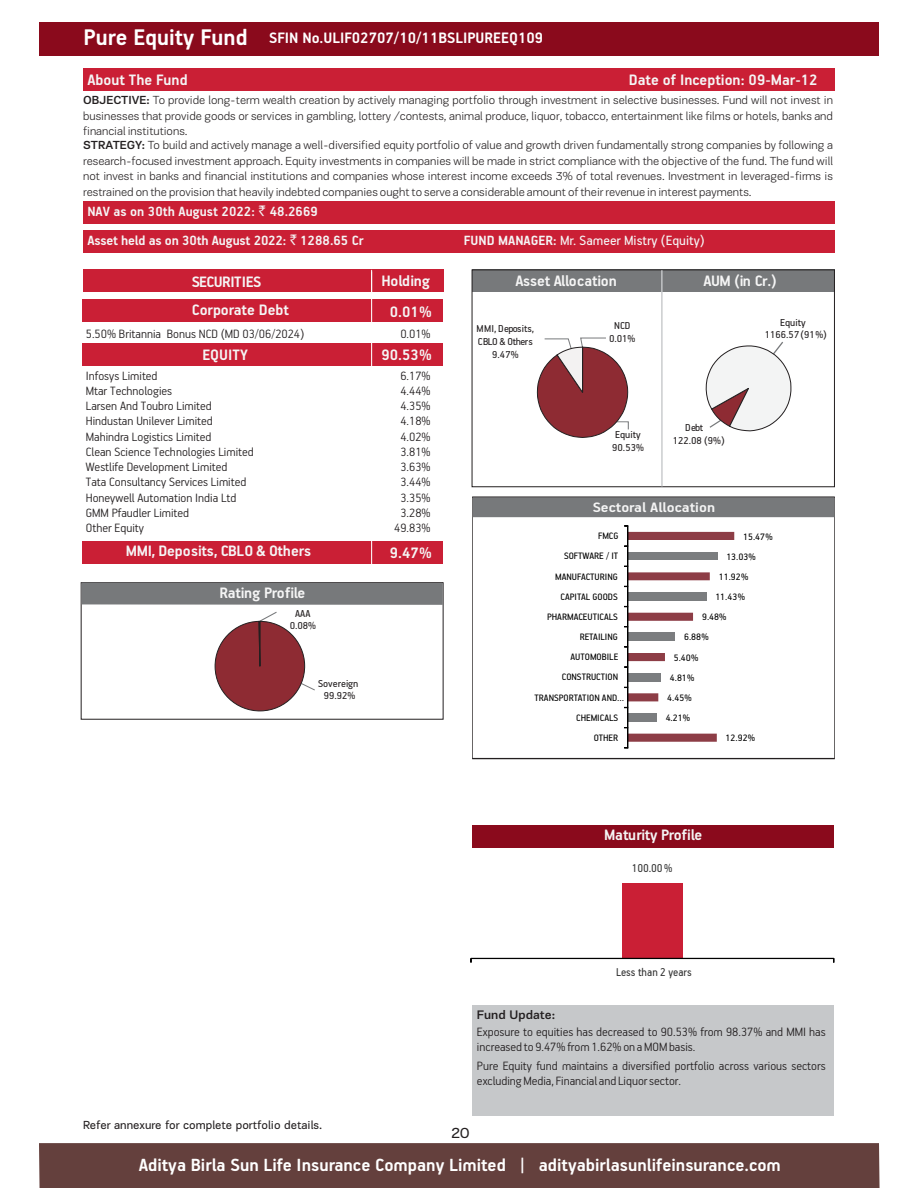
<style>
.page{position:relative;width:918px;height:1188px;background:#fff}
.page>*{position:absolute;margin:0;border:0;box-sizing:border-box;transform-origin:0 0}
.t1{font:700 19.8px "PF Handbook Pro";color:#fff}
.t2{font:700 16.95px "PF Handbook Pro";color:#f5f5f5}
.t3{font:700 16.95px "PF Handbook Pro";letter-spacing:-.02em;color:#f5f5f5}
.t4{font:700 16.95px "PF Handbook Pro";color:#fff}
.t5{font:700 16.95px "PF Handbook Pro";letter-spacing:-.03em;color:#f5f5f5}
.t6{font:15.45px "PF Encore Sans Pro";color:#231f20}
.t7{font:700 15.3px "PF Handbook Pro";color:#f5f5f5;scale:1.11 1}
.t8{font:700 15px/29.4px "PF Handbook Pro";color:#f5f5f5}
.t9{font:15px "PF Handbook Pro";color:#f5f5f5}
.t10{font:300 13.5px/15.3px "PF Handbook Pro";color:#231f20}
.t11{font:12.75px "PF Handbook Pro";color:#333;scale:.93 1}
.t12{font:500 12.75px "PF Encore Sans Pro";color:#231f20}
.t13{font:300 12px/15.1px "PF Encore Sans Pro";color:#231f20}
.t14{font:12px "PF Encore Sans Pro";color:#231f20}
.t15{font:11.25px/12.8px "PF Handbook Pro";color:#231f20}
.t16{font:11.25px/12.8px "PF Handbook Pro";letter-spacing:-.03em;color:#231f20;text-align:center}
.t17{font:10.5px "PF Handbook Pro";color:#000}
.s1{font-size:25.35px}
.s2{font-weight:500}
.s3{font-family:"Rupee";font-weight:400}
.s4{font-weight:700}
</style>
<div class="page">
<div style="left:39px;top:22px;width:840px;height:33px;background:#8a0a1c"></div>
<div style="left:83px;top:270px;width:361px;height:22px;background:#ca1f35"></div>
<div style="left:83px;top:68px;width:751px;height:23px;background:#ca1f35"></div>
<div style="left:83px;top:201px;width:751px;height:22px;background:#ca1f35"></div>
<div style="left:83px;top:230px;width:751px;height:23px;background:#ca1f35"></div>
<hr style="left:371px;top:270px;width:1px;height:336px;background:#fff">
<div style="left:39px;top:1143px;width:841px;height:45px;background:#64403d"></div>
<div style="left:81px;top:582px;width:362px;height:138px;border:1px solid #231f20"></div>
<div style="left:81px;top:583px;width:362px;height:22px;background:#77797b"></div>
<div style="left:472px;top:270px;width:362px;height:22px;background:#77797b"></div>
<div style="left:472px;top:270px;width:363px;height:217px;border:1px solid #231f20"></div>
<hr style="left:661px;top:270px;width:2px;height:216px;background:#c7c9cb">
<div style="left:472px;top:1005px;width:362px;height:111px;background:#c6c8ca"></div>
<div style="left:473px;top:497px;width:361px;height:20px;background:#77797b"></div>
<div style="left:82px;top:344px;width:360px;height:22px;background:#ca1f35"></div>
<div style="left:82px;top:542px;width:360px;height:22px;background:#ca1f35"></div>
<div style="left:82px;top:299px;width:360px;height:22px;background:#ca1f35"></div>
<hr style="left:371px;top:271px;width:1px;height:295px;background:#fff">
<div style="left:472px;top:825px;width:362px;height:22px;background:#8a0a1c"></div>
<svg style="left:215px;top:611px;width:100px;height:100px"></svg>
<div style="left:622px;top:883px;width:61px;height:76px;background:#ca1f35"></div>
<svg style="left:471px;top:958px;width:363px;height:5px"></svg>
<svg style="left:706px;top:341px;width:85px;height:90px"></svg>
<svg style="left:537px;top:337px;width:92px;height:101px"></svg>
<hr style="left:582px;top:347px;width:1px;height:45px;background:#231f20">
<hr style="left:627px;top:526px;width:1px;height:222px;background:#000">
<svg style="left:624px;top:526px;width:110px;height:216px"></svg>
<h2 class="t4" style="left:83px;top:31px;width:461px"><span class="s1">Pure Equity Fund</span> SFIN No.ULIF02707/10/11BSLIPUREEQ109</h2>
<h2 class="t2" style="left:87px;top:72px;width:102px">About The Fund</h2>
<h2 class="t2" style="left:629px;top:72px;width:190px">Date of Inception: 09-Mar-12</h2>
<p class="t13" style="left:83px;top:93px;width:751px"><span class="s2">OBJECTIVE:</span> To provide long-term wealth creation by actively managing portfolio through investment in selective businesses. Fund will not invest in businesses that provide goods or services in gambling, lottery /contests, animal produce, liquor, tobacco, entertainment like films or hotels, banks and financial institutions.<br><span class="s2">STRATEGY:</span> To build and actively manage a well-diversified equity portfolio of value and growth driven fundamentally strong companies by following a</p>
<p class="t13" style="left:83px;top:154px;width:751px;text-align:justify">research-focused investment approach. Equity investments in companies will be made in strict compliance with the objective of the fund. The fund will not invest in banks and financial institutions and companies whose interest income exceeds 3% of total revenues. Investment in leveraged-firms is restrained on the provision that heavily indebted companies ought to serve a considerable amount of their revenue in interest payments.</p>
<p class="t8" style="left:87px;top:198px;width:278px">NAV as on 30th August 2022: <span class="s3">`</span> 48.2669<br>Asset held as on 30th August 2022: <span class="s3">`</span> 1288.65 Cr</p>
<h2 class="t5" style="left:192px;top:274px;width:71px">SECURITIES</h2>
<h2 class="t2" style="left:382px;top:273px;width:50px">Holding</h2>
<h2 class="t2" style="left:192px;top:302px;width:99px">Corporate Debt</h2>
<h2 class="t2" style="left:390px;top:304px;width:43px">0.01%</h2>
<p class="t10" style="left:86px;top:327px;width:220px">5.50% Britannia Bonus NCD (MD 03/06/2024)</p>
<p class="t10" style="left:400px;top:327px;width:32px">0.01%</p>
<h2 class="t2" style="left:202px;top:347px;width:47px">EQUITY</h2>
<h2 class="t2" style="left:381px;top:347px;width:52px">90.53%</h2>
<p class="t10" style="left:86px;top:369px;width:73px">Infosys Limited</p>
<p class="t10" style="left:400px;top:369px;width:32px">6.17%</p>
<p class="t10" style="left:86px;top:384px;width:88px">Mtar Technologies</p>
<p class="t10" style="left:400px;top:384px;width:32px">4.44%</p>
<p class="t10" style="left:86px;top:399px;width:127px">Larsen And Toubro Limited</p>
<p class="t10" style="left:400px;top:399px;width:32px">4.35%</p>
<p class="t10" style="left:86px;top:414px;width:128px">Hindustan Unilever Limited</p>
<p class="t10" style="left:400px;top:414px;width:32px">4.18%</p>
<p class="t10" style="left:86px;top:430px;width:127px">Mahindra Logistics Limited</p>
<p class="t10" style="left:400px;top:430px;width:32px">4.02%</p>
<p class="t10" style="left:86px;top:445px;width:169px">Clean Science Technologies Limited</p>
<p class="t10" style="left:400px;top:445px;width:32px">3.81%</p>
<p class="t10" style="left:86px;top:460px;width:143px">Westlife Development Limited</p>
<p class="t10" style="left:400px;top:460px;width:32px">3.63%</p>
<p class="t10" style="left:86px;top:475px;width:162px">Tata Consultancy Services Limited</p>
<p class="t10" style="left:400px;top:475px;width:32px">3.44%</p>
<p class="t10" style="left:86px;top:491px;width:152px">Honeywell Automation India Ltd</p>
<p class="t10" style="left:400px;top:491px;width:32px">3.35%</p>
<p class="t10" style="left:86px;top:506px;width:105px">GMM Pfaudler Limited</p>
<p class="t10" style="left:400px;top:506px;width:32px">3.28%</p>
<p class="t10" style="left:86px;top:521px;width:60px">Other Equity</p>
<p class="t10" style="left:394px;top:521px;width:38px">49.83%</p>
<h2 class="t3" style="left:126px;top:544px;width:187px">MMI, Deposits, CBLO &amp; Others</h2>
<h2 class="t2" style="left:390px;top:545px;width:43px">9.47%</h2>
<h2 class="t3" style="left:220px;top:586px;width:87px">Rating Profile</h2>
<p class="t15" style="left:295px;top:608px;width:17px">AAA</p>
<p class="t15" style="left:290px;top:620px;width:28px">0.08%</p>
<p class="t15" style="left:318px;top:678px;width:42px">Sovereign</p>
<p class="t15" style="left:324px;top:689px;width:33px">99.92%</p>
<p class="t9" style="left:464px;top:234px;width:242px"><span class="s4">FUND MANAGER:</span> Mr. Sameer Mistry (Equity)</p>
<h2 class="t2" style="left:515px;top:274px;width:103px">Asset Allocation</h2>
<h2 class="t2" style="left:704px;top:273px;width:75px">AUM (in Cr.)</h2>
<p class="t16" style="left:477px;top:323px;width:59px">MMI, Deposits,<br>CBLO &amp; Others<br>9.47%</p>
<p class="t15" style="left:609px;top:320px;width:28px;text-align:center">NCD<br>0.01%</p>
<p class="t15" style="left:765px;top:317px;width:64px;text-align:center">Equity<br>1166.57 (91%)</p>
<p class="t15" style="left:612px;top:429px;width:33px">Equity<br>90.53%</p>
<p class="t15" style="left:673px;top:422px;width:54px;text-indent:12px">Debt<br>122.08 (9%)</p>
<p class="t7" style="left:593px;top:501px;width:112px">Sectoral Allocation</p>
<p class="t17" style="left:598px;top:531px;width:22px">FMCG</p>
<p class="t17" style="left:564px;top:552px;width:56px">SOFTWARE / IT</p>
<p class="t17" style="left:743px;top:532px;width:31px">15.47%</p>
<p class="t17" style="left:726px;top:552px;width:31px">13.03%</p>
<p class="t17" style="left:555px;top:572px;width:64px">MANUFACTURING</p>
<p class="t17" style="left:719px;top:572px;width:31px">11.92%</p>
<p class="t17" style="left:561px;top:592px;width:59px">CAPITAL GOODS</p>
<p class="t17" style="left:715px;top:592px;width:31px">11.43%</p>
<p class="t17" style="left:547px;top:612px;width:72px">PHARMACEUTICALS</p>
<p class="t17" style="left:702px;top:612px;width:26px">9.48%</p>
<p class="t17" style="left:580px;top:632px;width:40px">RETAILING</p>
<p class="t17" style="left:684px;top:633px;width:26px">6.88%</p>
<p class="t17" style="left:571px;top:652px;width:49px">AUTOMOBILE</p>
<p class="t17" style="left:674px;top:653px;width:26px">5.40%</p>
<p class="t17" style="left:562px;top:672px;width:58px">CONSTRUCTION</p>
<p class="t17" style="left:670px;top:673px;width:26px">4.81%</p>
<p class="t17" style="left:535px;top:693px;width:91px">TRANSPORTATION AND…</p>
<p class="t17" style="left:667px;top:693px;width:26px">4.45%</p>
<p class="t17" style="left:576px;top:713px;width:44px">CHEMICALS</p>
<p class="t17" style="left:666px;top:713px;width:26px">4.21%</p>
<p class="t17" style="left:594px;top:733px;width:26px">OTHER</p>
<p class="t17" style="left:726px;top:733px;width:31px">12.92%</p>
<h2 class="t3" style="left:604px;top:827px;width:100px">Maturity Profile</h2>
<p class="t11" style="left:632px;top:863px;width:45px">100.00 %</p>
<p class="t14" style="left:83px;top:1120px;width:241px">Refer annexure for complete portfolio details.</p>
<p class="t11" style="left:616px;top:967px;width:83px">Less than 2 years</p>
<p class="t12" style="left:477px;top:1010px;width:80px">Fund Update:</p>
<p class="t10" style="left:477px;top:1025px;width:350px">Exposure to equities has decreased to 90.53% from 98.37% and MMI has increased to 9.47% from 1.62% on a MOM basis.</p>
<p class="t10" style="left:477px;top:1059px;width:350px">Pure Equity fund maintains a diversified portfolio across various sectors excluding Media, Financial and Liquor sector.</p>
<p class="t6" style="left:451px;top:1127px;width:20px">20</p>
<h1 class="t1" style="left:139px;top:1156px;width:644px">Aditya Birla Sun Life Insurance Company Limited | adityabirlasunlifeinsurance.com</h1>
</div>
